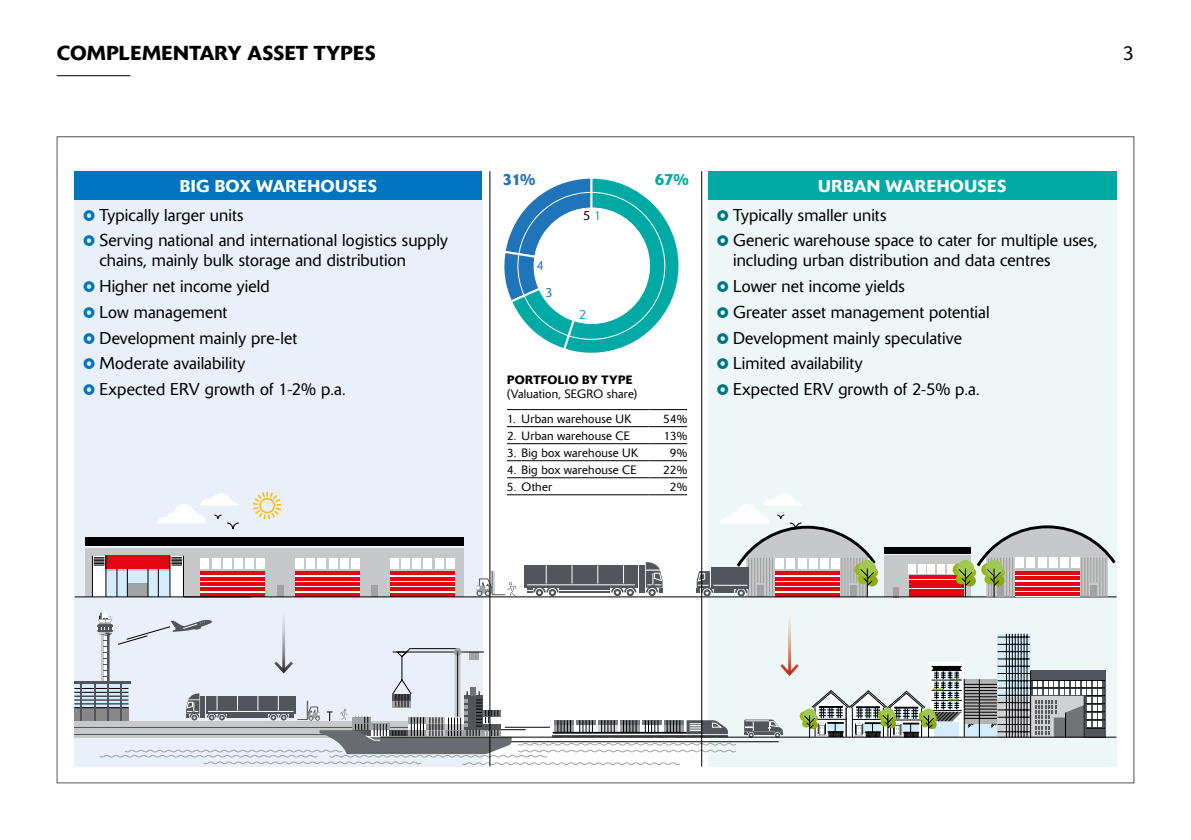
<style>
.page{position:relative;width:1191px;height:840px;background:#fff}
.page>*{position:absolute;margin:0;border:0;box-sizing:border-box;transform-origin:0 0}
.t1{font:500 20px "Delta BQ";letter-spacing:.015em;color:#000}
.t2{font:300 20px "Delta BQ";color:#000}
.t3{font:300 17px/25.6px "Delta BQ";letter-spacing:.01em;color:#000}
.t4{font:500 17px "Delta BQ";letter-spacing:.02em;color:#fff}
.t5{font:500 16px "Delta BQ";color:#2074ba}
.t6{font:500 16px "Delta BQ";color:#00aaa4}
.t7{font:300 13px "Delta BQ";color:#2074ba}
.t8{font:300 13px "Delta BQ";color:#000}
.t9{font:300 13px "Delta BQ";color:#00aaa4}
.t10{font:300 12px "Delta BQ";letter-spacing:.02em;color:#000}
.t11{font:500 12px "Delta BQ";letter-spacing:.03em;color:#000}
.s1{color:#00aaa4}
</style>
<div class="page">
<div style="left:57px;top:136px;width:1077px;height:646px;background:#fff;border:1px solid #54555a"></div>
<div style="left:74px;top:171px;width:408px;height:29px;background:#0075bf"></div>
<div style="left:74px;top:200px;width:409px;height:566px;background:#eaf0fa"></div>
<div style="left:708px;top:171px;width:408px;height:595px;background:#eef7f7"></div>
<div style="left:708px;top:171px;width:408px;height:29px;background:#00aaa4"></div>
<div style="left:884px;top:546px;width:87px;height:7px;background:#000"></div>
<div style="left:884px;top:555px;width:87px;height:41px;background:#c6c8c9"></div>
<div style="left:909px;top:575px;width:54px;height:21px;background:#e30613"></div>
<svg style="left:909px;top:579px;width:49px;height:4px"></svg>
<svg style="left:909px;top:588px;width:49px;height:1px"></svg>
<div style="left:893px;top:586px;width:5px;height:10px;background:#a0a2a4"></div>
<div style="left:909px;top:563px;width:7px;height:10px;background:#fff"></div>
<div style="left:918px;top:563px;width:7px;height:10px;background:#fff"></div>
<div style="left:928px;top:563px;width:7px;height:10px;background:#fff"></div>
<div style="left:937px;top:563px;width:7px;height:10px;background:#fff"></div>
<div style="left:947px;top:563px;width:7px;height:10px;background:#fff"></div>
<svg style="left:550px;top:562px;width:112px;height:34px"></svg>
<div style="left:85px;top:537px;width:378px;height:8px;background:#000"></div>
<div style="left:85px;top:548px;width:378px;height:48px;background:#c6c8c9"></div>
<svg style="left:92px;top:555px;width:458px;height:77px"></svg>
<hr style="left:75px;top:596px;width:1041px;height:1px;background:#000">
<svg style="left:952px;top:563px;width:13px;height:12px"></svg>
<div style="left:956px;top:573px;width:10px;height:11px;background:#97b816;border-radius:50%"></div>
<svg style="left:958px;top:525px;width:158px;height:72px"></svg>
<svg style="left:476px;top:570px;width:40px;height:26px"></svg>
<svg style="left:157px;top:493px;width:82px;height:36px"></svg>
<svg style="left:253px;top:491px;width:29px;height:29px"></svg>
<svg style="left:696px;top:492px;width:182px;height:105px"></svg>
<svg style="left:74px;top:683px;width:24px;height:24px"></svg>
<div style="left:74px;top:707px;width:54px;height:13px;background:#878787"></div>
<hr style="left:74px;top:687px;width:54px;height:1px;background:#000">
<hr style="left:74px;top:691px;width:54px;height:1px;background:#000">
<hr style="left:74px;top:695px;width:54px;height:1px;background:#000">
<hr style="left:74px;top:699px;width:54px;height:1px;background:#000">
<hr style="left:74px;top:703px;width:54px;height:1px;background:#000">
<hr style="left:74px;top:707px;width:54px;height:1px;background:#000">
<hr style="left:80px;top:683px;width:2px;height:37px;background:#52555b">
<hr style="left:94px;top:683px;width:1px;height:37px;background:#52555b">
<hr style="left:97px;top:626px;width:16px;height:3px;background:#fff">
<hr style="left:74px;top:681px;width:57px;height:2px;background:#52555b">
<hr style="left:74px;top:720px;width:389px;height:3px;background:#c6c8c9">
<hr style="left:74px;top:724px;width:389px;height:2px;background:#c6c8c9">
<hr style="left:74px;top:727px;width:389px;height:3px;background:#c6c8c9">
<hr style="left:74px;top:731px;width:389px;height:2px;background:#c6c8c9">
<hr style="left:74px;top:734px;width:389px;height:3px;background:#c6c8c9">
<hr style="left:475px;top:741px;width:303px;height:1px;background:#000">
<div style="left:997px;top:670px;width:108px;height:67px;background:#52555b"></div>
<svg style="left:1010px;top:696px;width:23px;height:40px"></svg>
<svg style="left:997px;top:633px;width:33px;height:63px"></svg>
<hr style="left:1030px;top:680px;width:75px;height:1px;background:#000">
<hr style="left:1030px;top:687px;width:75px;height:1px;background:#000">
<hr style="left:997px;top:636px;width:33px;height:1px;background:#000">
<hr style="left:997px;top:643px;width:33px;height:1px;background:#000">
<hr style="left:997px;top:651px;width:33px;height:1px;background:#000">
<hr style="left:997px;top:658px;width:33px;height:1px;background:#000">
<hr style="left:997px;top:665px;width:33px;height:1px;background:#000">
<hr style="left:997px;top:672px;width:33px;height:1px;background:#000">
<hr style="left:997px;top:680px;width:33px;height:1px;background:#000">
<hr style="left:997px;top:687px;width:33px;height:1px;background:#000">
<hr style="left:997px;top:694px;width:33px;height:1px;background:#000">
<hr style="left:997px;top:702px;width:33px;height:1px;background:#000">
<hr style="left:997px;top:709px;width:33px;height:1px;background:#000">
<hr style="left:997px;top:716px;width:33px;height:1px;background:#000">
<hr style="left:997px;top:723px;width:33px;height:1px;background:#000">
<hr style="left:997px;top:731px;width:33px;height:1px;background:#000">
<hr style="left:1026px;top:633px;width:1px;height:104px;background:#000">
<hr style="left:1023px;top:633px;width:1px;height:104px;background:#000">
<hr style="left:1020px;top:633px;width:1px;height:104px;background:#000">
<hr style="left:1017px;top:633px;width:1px;height:104px;background:#000">
<hr style="left:1015px;top:633px;width:1px;height:104px;background:#000">
<hr style="left:1012px;top:633px;width:1px;height:104px;background:#000">
<hr style="left:1009px;top:633px;width:1px;height:104px;background:#000">
<hr style="left:1006px;top:633px;width:1px;height:104px;background:#000">
<hr style="left:1030px;top:670px;width:1px;height:67px;background:#000">
<svg style="left:1033px;top:681px;width:72px;height:55px"></svg>
<hr style="left:380px;top:736px;width:736px;height:1px;background:#000">
<hr style="left:282px;top:606px;width:3px;height:65px;background:#fff">
<svg style="left:98px;top:612px;width:638px;height:152px"></svg>
<hr style="left:788px;top:609px;width:3px;height:64px;background:#fff">
<svg style="left:744px;top:660px;width:265px;height:77px"></svg>
<svg style="left:504px;top:178px;width:175px;height:175px"></svg>
<div style="left:534px;top:208px;width:115px;height:115px;background:#fff;border-radius:50%"></div>
<hr style="left:57px;top:75px;width:73px;height:1px;background:#000">
<hr style="left:489px;top:171px;width:1px;height:595px;background:#000">
<hr style="left:701px;top:171px;width:1px;height:595px;background:#000">
<svg style="left:507px;top:409px;width:14px;height:1px"></svg>
<hr style="left:521px;top:409px;width:127px;height:1px;background:#000">
<hr style="left:648px;top:409px;width:39px;height:1px;background:#000">
<svg style="left:507px;top:426px;width:14px;height:1px"></svg>
<hr style="left:521px;top:426px;width:127px;height:1px;background:#000">
<hr style="left:648px;top:426px;width:39px;height:1px;background:#000">
<svg style="left:507px;top:443px;width:14px;height:1px"></svg>
<hr style="left:521px;top:443px;width:127px;height:1px;background:#000">
<hr style="left:648px;top:443px;width:39px;height:1px;background:#000">
<svg style="left:507px;top:460px;width:14px;height:1px"></svg>
<hr style="left:521px;top:460px;width:127px;height:1px;background:#000">
<hr style="left:648px;top:460px;width:39px;height:1px;background:#000">
<svg style="left:507px;top:477px;width:14px;height:1px"></svg>
<hr style="left:521px;top:477px;width:127px;height:1px;background:#000">
<hr style="left:648px;top:477px;width:39px;height:1px;background:#000">
<svg style="left:507px;top:494px;width:14px;height:1px"></svg>
<hr style="left:521px;top:494px;width:127px;height:1px;background:#000">
<hr style="left:648px;top:494px;width:39px;height:1px;background:#000">
<p class="t1" style="left:57px;top:41px;width:320px">COMPLEMENTARY ASSET TYPES</p>
<p class="t2" style="left:1123px;top:41px;width:13px">3</p>
<p class="t4" style="left:180px;top:175px;width:198px">BIG BOX WAREHOUSES</p>
<p class="t3" style="left:99px;top:202px;width:350px">Typically larger units<br>Serving national and international logistics supply</p>
<p class="t3" style="left:99px;top:248px;width:308px">chains, mainly bulk storage and distribution<br>Higher net income yield<br>Low management<br>Development mainly pre-let<br>Moderate availability<br>Expected ERV growth of 1-2% p.a.</p>
<p class="t5" style="left:502px;top:169px;width:34px">31%</p>
<p class="t6" style="left:654px;top:169px;width:36px">67%</p>
<p class="t7" style="left:537px;top:257px;width:9px">4</p>
<p class="t7" style="left:545px;top:285px;width:9px">3</p>
<p class="t8" style="left:583px;top:208px;width:20px">5 <span class="s1">1</span></p>
<p class="t9" style="left:579px;top:306px;width:9px">2</p>
<p class="t11" style="left:507px;top:372px;width:127px">PORTFOLIO BY TYPE</p>
<p class="t10" style="left:507px;top:386px;width:131px">(Valuation, SEGRO share)</p>
<p class="t10" style="left:507px;top:411px;width:126px">1. Urban warehouse UK</p>
<p class="t10" style="left:663px;top:411px;width:26px">54%</p>
<p class="t10" style="left:507px;top:428px;width:124px">2. Urban warehouse CE</p>
<p class="t10" style="left:664px;top:428px;width:25px">13%</p>
<p class="t10" style="left:507px;top:445px;width:133px">3. Big box warehouse UK</p>
<p class="t10" style="left:670px;top:445px;width:19px">9%</p>
<p class="t10" style="left:507px;top:462px;width:131px">4. Big box warehouse CE</p>
<p class="t10" style="left:663px;top:462px;width:26px">22%</p>
<p class="t10" style="left:507px;top:479px;width:47px">5. Other</p>
<p class="t10" style="left:670px;top:479px;width:19px">2%</p>
<p class="t4" style="left:818px;top:175px;width:189px">URBAN WAREHOUSES</p>
<p class="t3" style="left:733px;top:202px;width:366px">Typically smaller units<br>Generic warehouse space to cater for multiple uses,</p>
<p class="t3" style="left:733px;top:248px;width:319px">including urban distribution and data centres<br>Lower net income yields<br>Greater asset management potential<br>Development mainly speculative<br>Limited availability<br>Expected ERV growth of 2-5% p.a.</p>
</div>
